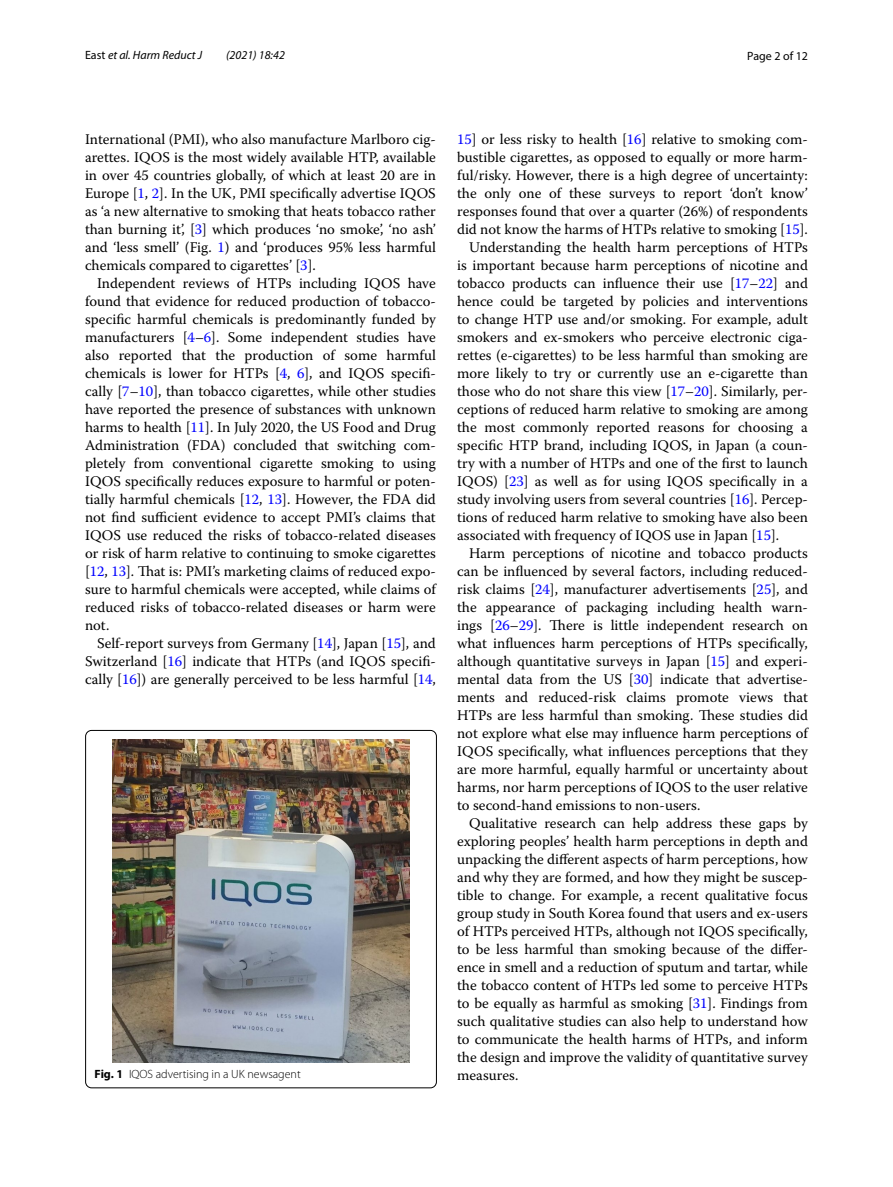
<style>
.page{position:relative;width:893px;height:1187px;background:#fff}
.page>*{position:absolute;margin:0;border:0;box-sizing:border-box;transform-origin:0 0}
.t1{font:14.7px/18px "Warnock Pro";color:#000;text-align:justify}
.t2{font:italic 12px "Myriad Pro";color:#000}
.t3{font:300 12px "Myriad Pro";color:#000}
.t4{font:12px "Myriad Pro";color:#000}
.t5{font:700 12px "Myriad Pro";color:#000}
.s1{font-style:normal}
.s2{color:#00f}
</style>
<div class="page">
<img style="left:112px;top:739px;width:298px;height:323px">
<div style="left:85px;top:730px;width:352px;height:357px;border:1px solid #000;border-radius:6px"></div>
<p class="t2" style="left:85px;top:48px;width:119px"><span class="s1">East</span> et al. Harm Reduct J</p>
<p class="t2" style="left:226px;top:48px;width:60px">(2021) 18:42</p>
<p class="t4" style="left:747px;top:48px;width:62px">Page 2 of 12</p>
<p class="t1" style="left:85px;top:130px;width:352px">International (PMI), who also manufacture Marlboro cig&shy;arettes. IQOS is the most widely available HTP, available in over 45 countries globally, of which at least 20 are in Europe [<span class="s2">1</span>, <span class="s2">2</span>]. In the UK, PMI specifically advertise IQOS as ‘a new alternative to smoking that heats tobacco rather than burning it’, [<span class="s2">3</span>] which produces ‘no smoke’, ‘no ash’ and ‘less smell’ (Fig. <span class="s2">1</span>) and ‘produces 95% less harmful chemicals compared to cigarettes’ [<span class="s2">3</span>].</p>
<p class="t1" style="left:85px;top:274px;width:352px;text-indent:12px">Independent reviews of HTPs including IQOS have found that evidence for reduced production of tobacco&shy;specific harmful chemicals is predominantly funded by manufacturers [<span class="s2">4</span>–<span class="s2">6</span>]. Some independent studies have also reported that the production of some harmful chemicals is lower for HTPs [<span class="s2">4</span>, <span class="s2">6</span>], and IQOS specifi&shy;cally [<span class="s2">7</span>–<span class="s2">10</span>], than tobacco cigarettes, while other studies have reported the presence of substances with unknown harms to health [<span class="s2">11</span>]. In July 2020, the US Food and Drug Administration (FDA) concluded that switching com&shy;pletely from conventional cigarette smoking to using IQOS specifically reduces exposure to harmful or poten&shy;tially harmful chemicals [<span class="s2">12</span>, <span class="s2">13</span>]. However, the FDA did not find sufficient evidence to accept PMI’s claims that IQOS use reduced the risks of tobacco-related diseases or risk of harm relative to continuing to smoke cigarettes [<span class="s2">12</span>, <span class="s2">13</span>]. That is: PMI’s marketing claims of reduced expo&shy;sure to harmful chemicals were accepted, while claims of reduced risks of tobacco-related diseases or harm were not.</p>
<p class="t1" style="left:85px;top:634px;width:352px;text-indent:12px">Self-report surveys from Germany [<span class="s2">14</span>], Japan [<span class="s2">15</span>], and Switzerland [<span class="s2">16</span>] indicate that HTPs (and IQOS specifi&shy;cally [<span class="s2">16</span>]) are generally perceived to be less harmful [<span class="s2">14</span>,</p>
<p class="t1" style="left:457px;top:130px;width:352px"><span class="s2">15</span>] or less risky to health [<span class="s2">16</span>] relative to smoking com-</p>
<p class="t1" style="left:457px;top:148px;width:352px">bustible cigarettes, as opposed to equally or more harm-</p>
<p class="t1" style="left:457px;top:166px;width:352px">ful/risky. However, there is a high degree of uncertainty:</p>
<p class="t1" style="left:457px;top:184px;width:352px">the only one of these surveys to report ‘don’t know’</p>
<p class="t1" style="left:457px;top:202px;width:352px">responses found that over a quarter (26%) of respondents</p>
<p class="t1" style="left:457px;top:220px;width:352px">did not know the harms of HTPs relative to smoking [<span class="s2">15</span>].</p>
<p class="t1" style="left:469px;top:238px;width:340px">Understanding the health harm perceptions of HTPs</p>
<p class="t1" style="left:457px;top:256px;width:352px">is important because harm perceptions of nicotine and</p>
<p class="t1" style="left:457px;top:274px;width:352px">tobacco products can influence their use [<span class="s2">17</span>–<span class="s2">22</span>] and</p>
<p class="t1" style="left:457px;top:292px;width:352px">hence could be targeted by policies and interventions</p>
<p class="t1" style="left:457px;top:310px;width:352px">to change HTP use and/or smoking. For example, adult</p>
<p class="t1" style="left:457px;top:328px;width:352px">smokers and ex-smokers who perceive electronic ciga-</p>
<p class="t1" style="left:457px;top:346px;width:352px">rettes (e-cigarettes) to be less harmful than smoking are</p>
<p class="t1" style="left:457px;top:364px;width:352px">more likely to try or currently use an e-cigarette than</p>
<p class="t1" style="left:457px;top:382px;width:352px">those who do not share this view [<span class="s2">17</span>–<span class="s2">20</span>]. Similarly, per-</p>
<p class="t1" style="left:457px;top:400px;width:352px">ceptions of reduced harm relative to smoking are among</p>
<p class="t1" style="left:457px;top:418px;width:352px">the most commonly reported reasons for choosing a</p>
<p class="t1" style="left:457px;top:436px;width:352px">specific HTP brand, including IQOS, in Japan (a coun-</p>
<p class="t1" style="left:457px;top:454px;width:352px">try with a number of HTPs and one of the first to launch</p>
<p class="t1" style="left:457px;top:472px;width:352px">IQOS) [<span class="s2">23</span>] as well as for using IQOS specifically in a</p>
<p class="t1" style="left:457px;top:490px;width:352px">study involving users from several countries [<span class="s2">16</span>]. Percep-</p>
<p class="t1" style="left:457px;top:508px;width:352px">tions of reduced harm relative to smoking have also been</p>
<p class="t1" style="left:457px;top:526px;width:324px">associated with frequency of IQOS use in Japan [<span class="s2">15</span>].</p>
<p class="t1" style="left:469px;top:544px;width:340px">Harm perceptions of nicotine and tobacco products</p>
<p class="t1" style="left:457px;top:562px;width:352px">can be influenced by several factors, including reduced-</p>
<p class="t1" style="left:457px;top:580px;width:352px">risk claims [<span class="s2">24</span>], manufacturer advertisements [<span class="s2">25</span>], and</p>
<p class="t1" style="left:457px;top:598px;width:352px">the appearance of packaging including health warn-</p>
<p class="t1" style="left:457px;top:616px;width:352px">ings [<span class="s2">26</span>–<span class="s2">29</span>]. There is little independent research on</p>
<p class="t1" style="left:457px;top:634px;width:352px">what influences harm perceptions of HTPs specifically,</p>
<p class="t1" style="left:457px;top:652px;width:352px">although quantitative surveys in Japan [<span class="s2">15</span>] and experi-</p>
<p class="t1" style="left:457px;top:670px;width:352px">mental data from the US [<span class="s2">30</span>] indicate that advertise-</p>
<p class="t1" style="left:457px;top:688px;width:352px">ments and reduced-risk claims promote views that</p>
<p class="t1" style="left:457px;top:706px;width:352px">HTPs are less harmful than smoking. These studies did</p>
<p class="t1" style="left:457px;top:724px;width:352px">not explore what else may influence harm perceptions of</p>
<p class="t1" style="left:457px;top:742px;width:352px">IQOS specifically, what influences perceptions that they</p>
<p class="t1" style="left:457px;top:760px;width:352px">are more harmful, equally harmful or uncertainty about</p>
<p class="t1" style="left:457px;top:778px;width:352px">harms, nor harm perceptions of IQOS to the user relative</p>
<p class="t1" style="left:457px;top:796px;width:245px">to second-hand emissions to non-users.</p>
<p class="t1" style="left:469px;top:814px;width:340px">Qualitative research can help address these gaps by</p>
<p class="t1" style="left:457px;top:832px;width:352px">exploring peoples’ health harm perceptions in depth and</p>
<p class="t1" style="left:457px;top:850px;width:352px">unpacking the different aspects of harm perceptions, how</p>
<p class="t1" style="left:457px;top:868px;width:352px">and why they are formed, and how they might be suscep-</p>
<p class="t1" style="left:457px;top:886px;width:352px">tible to change. For example, a recent qualitative focus</p>
<p class="t1" style="left:457px;top:904px;width:352px">group study in South Korea found that users and ex-users</p>
<p class="t1" style="left:457px;top:922px;width:352px">of HTPs perceived HTPs, although not IQOS specifically,</p>
<p class="t1" style="left:457px;top:940px;width:352px">to be less harmful than smoking because of the differ-</p>
<p class="t1" style="left:457px;top:958px;width:352px">ence in smell and a reduction of sputum and tartar, while</p>
<p class="t1" style="left:457px;top:976px;width:352px">the tobacco content of HTPs led some to perceive HTPs</p>
<p class="t1" style="left:457px;top:994px;width:352px">to be equally as harmful as smoking [<span class="s2">31</span>]. Findings from</p>
<p class="t1" style="left:457px;top:1012px;width:352px">such qualitative studies can also help to understand how</p>
<p class="t1" style="left:457px;top:1030px;width:352px">to communicate the health harms of HTPs, and inform</p>
<p class="t1" style="left:457px;top:1048px;width:352px">the design and improve the validity of quantitative survey</p>
<p class="t3" style="left:129px;top:1067px;width:173px">IQOS advertising in a UK newsagent</p>
<p class="t5" style="left:95px;top:1066px;width:30px">Fig. 1</p>
<p class="t1" style="left:457px;top:1066px;width:63px">measures.</p>
</div>
